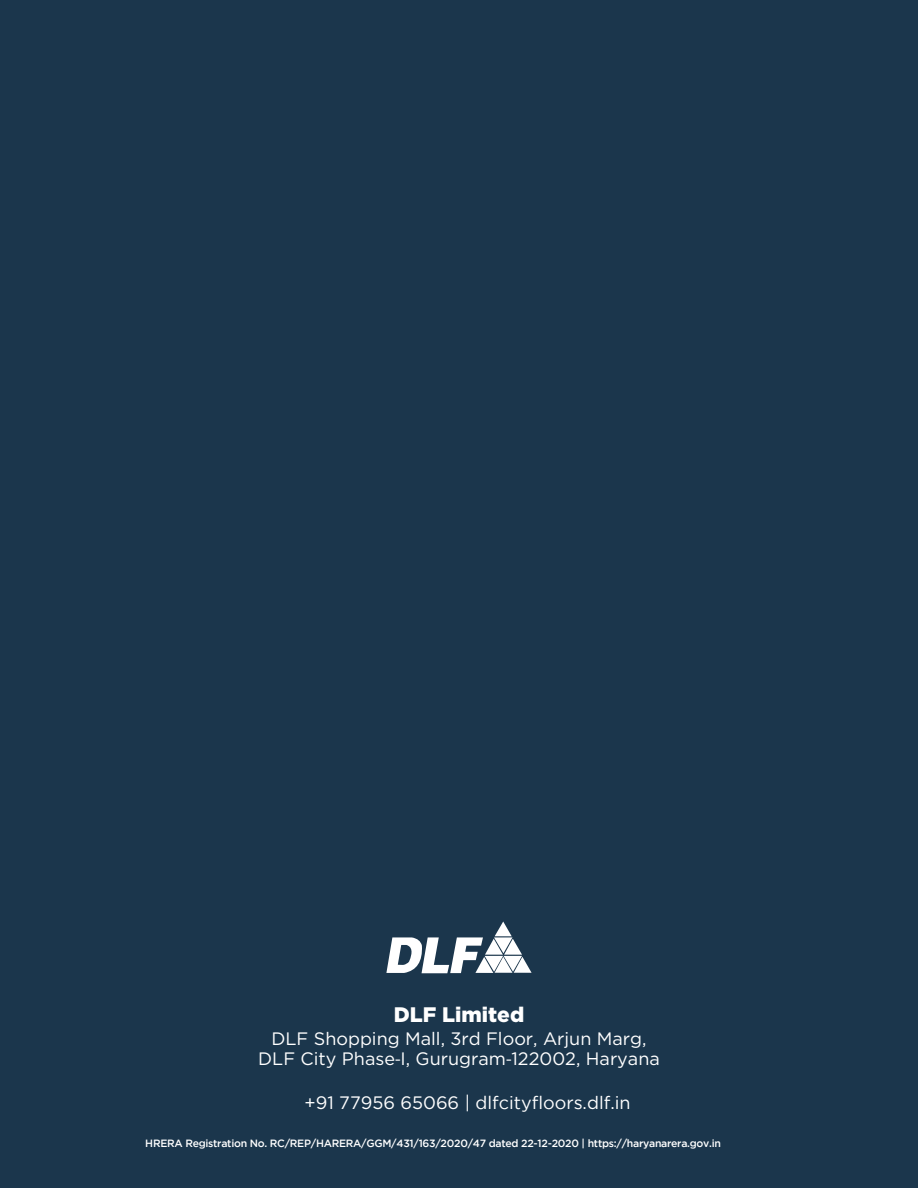
<style>
.page{position:relative;width:918px;height:1188px;background:#1b364c}
.page>*{position:absolute;margin:0;border:0;box-sizing:border-box;transform-origin:0 0}
.t1{font:900 21px "Gotham";color:#fff}
.t2{font:18px/20.1px "Gotham";color:#fff;text-align:center}
.t3{font:500 10.5px "Gotham";letter-spacing:-.025em;color:#fff}
.s1{font-family:"Myriad Pro"}
.s2{font-style:inherit}
</style>
<div class="page">
<svg style="left:386px;top:922px;width:146px;height:51px"></svg>
<p class="t1" style="left:394px;top:1000px;width:132px">DLF Limited</p>
<p class="t2" style="left:258px;top:1028px;width:403px">DLF Shopping Mall, 3rd Floor, Arjun Marg,<br>DLF City Phase<span class="s1">‐</span>I, Gurugram<span class="s1">‐</span>122002, Haryana</p>
<p class="t2" style="left:305px;top:1092px;width:328px">+91 77956 65066 | <span class="s2">dlfcityfloors</span>.dlf.in</p>
<p class="t3" style="left:145px;top:1138px;width:577px">HRERA Registration No. RC/REP/HARERA/GGM/431/163/2020/47 dated 22-12-2020 | https://haryanarera.gov.in</p>
</div>
